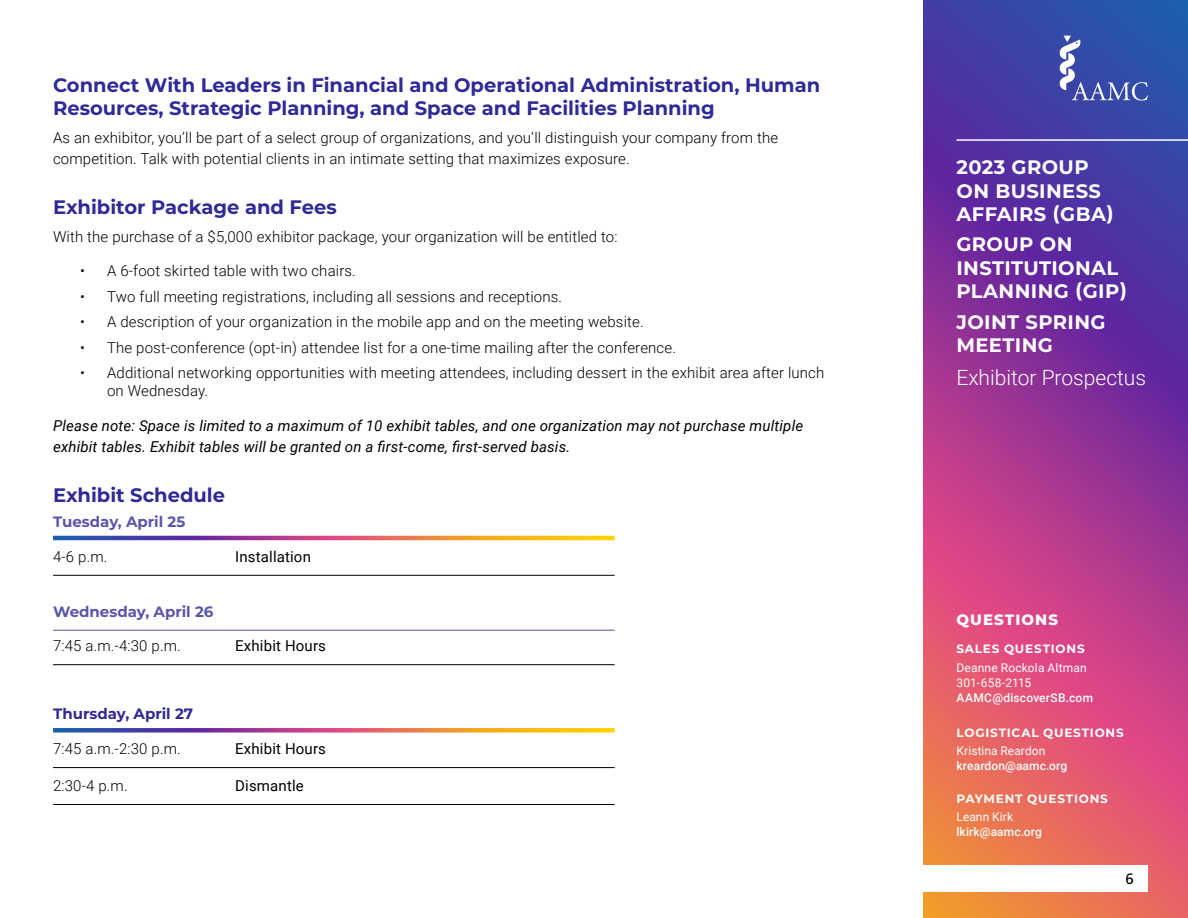
<style>
.page{position:relative;width:1188px;height:918px;background:#fff}
.page>*{position:absolute;margin:0;border:0;box-sizing:border-box;transform-origin:0 0}
.t1{font:300 21px "Roboto";color:#fff}
.H1_HEADER{font:700 19.5px/23.4px "Montserrat";color:#2f2a95}
.t2{font:700 19.5px/23.4px "Montserrat";letter-spacing:.02em;color:#fff}
.Body_text{font:300 15px/21px "Roboto";letter-spacing:.01em;color:#000}
.Body_text-2{font:italic 15px/21px "Roboto";letter-spacing:.01em;color:#000}
.Body_text-3{font:15px "Roboto";letter-spacing:.01em;color:#000}
.Body_text-4{font:700 15px "Montserrat";color:#5855aa}
.H1_HEADER-2{font:700 15px "Montserrat";color:#2f2a95}
.H1_HEADER-3{font:700 15px "Montserrat";color:#5855aa}
.t3{font:800 15px "Montserrat";letter-spacing:.07em;color:#fff}
.t4{font:15px "Frutiger";color:#000}
.t5{font:12px/15px "Roboto";letter-spacing:.01em;color:#fff}
.t6{font:500 12px "Roboto";letter-spacing:.01em;color:#fff}
.t7{font:700 12px "Montserrat";letter-spacing:.07em;color:#fff}
</style>
<div class="page">
<svg style="left:923px;top:0;width:265px;height:918px;background:#9a438b"></svg>
<div style="left:885px;top:865px;width:263px;height:27px;background:#fff"></div>
<svg style="left:1060px;top:36px;width:88px;height:65px;background:#4e65b5"></svg>
<hr style="left:957px;top:139px;width:231px;height:2px;background:#fff">
<svg style="left:53px;top:536px;width:562px;height:4px;background:#b06b66"></svg>
<hr style="left:53px;top:575px;width:562px;height:1px;background:#000">
<hr style="left:53px;top:630px;width:562px;height:1px;background:#5855aa">
<hr style="left:53px;top:664px;width:562px;height:1px;background:#000">
<svg style="left:53px;top:728px;width:562px;height:5px;background:#b87975"></svg>
<hr style="left:53px;top:767px;width:562px;height:1px;background:#000">
<hr style="left:53px;top:804px;width:562px;height:1px;background:#000">
<p class="H1_HEADER" style="left:53px;top:72px;width:769px">Connect With Leaders in Financial and Operational Administration, Human<br>Resources, Strategic Planning, and Space and Facilities Planning</p>
<p class="Body_text" style="left:53px;top:126px;width:727px">As an exhibitor, you’ll be part of a select group of organizations, and you’ll distinguish your company from the competition. Talk with potential clients in an intimate setting that maximizes exposure.</p>
<p class="H1_HEADER" style="left:53px;top:195px;width:285px">Exhibitor Package and Fees</p>
<p class="Body_text" style="left:53px;top:226px;width:566px">With the purchase of a $5,000 exhibitor package, your organization will be entitled to:</p>
<p class="Body_text" style="left:80px;top:260px;width:277px">• A 6-foot skirted table with two chairs.</p>
<p class="Body_text" style="left:80px;top:286px;width:484px">• Two full meeting registrations, including all sessions and receptions.</p>
<p class="Body_text" style="left:80px;top:311px;width:565px">• A description of your organization in the mobile app and on the meeting website.</p>
<p class="Body_text" style="left:80px;top:337px;width:597px">• The post-conference (opt-in) attendee list for a one-time mailing after the conference.</p>
<p class="Body_text" style="left:107px;top:364px;width:719px;line-height:18px;text-indent:-27px">• Additional networking opportunities with meeting attendees, including dessert in the exhibit area after lunch on Wednesday.</p>
<p class="Body_text-2" style="left:53px;top:415px;width:752px">Please note: Space is limited to a maximum of 10 exhibit tables, and one organization may not purchase multiple exhibit tables. Exhibit tables will be granted on a first-come, first-served basis.</p>
<p class="H1_HEADER" style="left:53px;top:483px;width:174px">Exhibit Schedule</p>
<p class="H1_HEADER-3" style="left:53px;top:511px;width:134px">Tuesday, April 25</p>
<p class="Body_text" style="left:53px;top:545px;width:56px">4-6 p.m.</p>
<p class="Body_text-3" style="left:235px;top:546px;width:77px">Installation</p>
<p class="Body_text-4" style="left:53px;top:600px;width:162px">Wednesday, April 26</p>
<p class="Body_text" style="left:53px;top:635px;width:129px">7:45 a.m.-4:30 p.m.</p>
<p class="Body_text-3" style="left:235px;top:635px;width:92px">Exhibit Hours</p>
<p class="H1_HEADER-2" style="left:53px;top:703px;width:142px">Thursday, April 27</p>
<p class="Body_text" style="left:53px;top:738px;width:129px">7:45 a.m.-2:30 p.m.</p>
<p class="Body_text-3" style="left:235px;top:738px;width:92px">Exhibit Hours</p>
<p class="Body_text" style="left:53px;top:774px;width:76px">2:30-4 p.m.</p>
<p class="Body_text-3" style="left:235px;top:775px;width:70px">Dismantle</p>
<h2 class="t2" style="left:957px;top:155px;width:159px">2023 GROUP<br>ON BUSINESS<br>AFFAIRS (GBA)</h2>
<h2 class="t2" style="left:957px;top:232px;width:172px">GROUP ON<br>INSTITUTIONAL<br>PLANNING (GIP)</h2>
<h2 class="t2" style="left:957px;top:309px;width:151px">JOINT SPRING<br>MEETING</h2>
<h1 class="t1" style="left:957px;top:363px;width:191px">Exhibitor Prospectus</h1>
<p class="t3" style="left:957px;top:608px;width:103px">QUESTIONS</p>
<p class="t7" style="left:957px;top:640px;width:130px">SALES QUESTIONS</p>
<p class="t5" style="left:957px;top:659px;width:132px">Deanne Rockola Altman<br>301-658-2115</p>
<p class="t6" style="left:957px;top:689px;width:138px">AAMC@discoverSB.com</p>
<p class="t7" style="left:957px;top:724px;width:169px">LOGISTICAL QUESTIONS</p>
<p class="t5" style="left:957px;top:743px;width:90px">Kristina Reardon</p>
<p class="t6" style="left:957px;top:758px;width:112px">kreardon@aamc.org</p>
<p class="t7" style="left:957px;top:791px;width:153px">PAYMENT QUESTIONS</p>
<p class="t5" style="left:957px;top:809px;width:58px">Leann Kirk</p>
<p class="t6" style="left:957px;top:824px;width:87px">lkirk@aamc.org</p>
<p class="t4" style="left:1126px;top:870px;width:10px">6</p>
</div>
